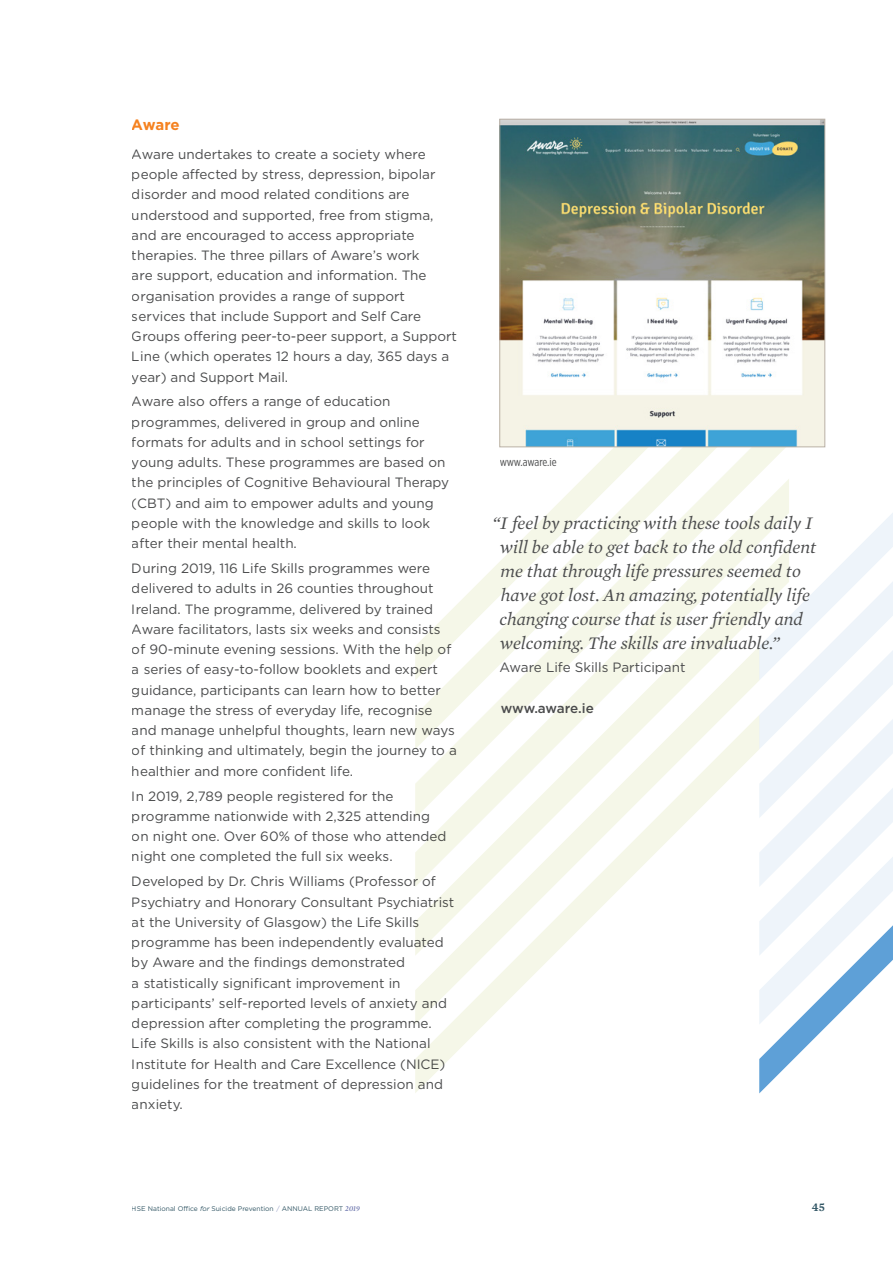
<style>
.page{position:relative;width:893px;height:1263px;background:#fff}
.page>*{position:absolute;margin:0;border:0;box-sizing:border-box;transform-origin:0 0}
.t1{font:italic 18px/24px "Mercury Text G1";color:#4b4c4d}
.t2{font:700 15px "Gotham";letter-spacing:-.015em;color:#f58220}
.t3{font:13.5px/20.2px "Gotham";color:#4b4c4d}
.t4{font:500 13.5px "Gotham";letter-spacing:-.01em;color:#4b4c4d}
.t5{font:600 12px "Mercury Text G2";color:#315564}
.t6{font:11.55px "Gotham X Narrow";letter-spacing:-.015em;color:#4b4c4d}
.t7{font:6.75px "Gotham";color:#315564}
.s1{font-style:italic}
.s2{font-weight:300;color:#6e77ae}
.s3{font-family:"Mercury Display Semi";font-style:italic;font-size:7.65px;color:#6e77ae}
</style>
<div class="page">
<svg style="left:499px;top:410px;width:260px;height:69px"></svg>
<svg style="left:515px;top:479px;width:244px;height:68px"></svg>
<svg style="left:416px;top:547px;width:343px;height:99px"></svg>
<svg style="left:415px;top:646px;width:344px;height:69px"></svg>
<svg style="left:415px;top:715px;width:344px;height:378px"></svg>
<img style="left:502px;top:121px;width:321px;height:324px">
<svg style="left:759px;top:272px;width:67px;height:69px"></svg>
<svg style="left:759px;top:341px;width:67px;height:69px;fill:#f5f3e6"></svg>
<svg style="left:759px;top:410px;width:67px;height:64px;fill:#f5f3e6"></svg>
<svg style="left:759px;top:479px;width:134px;height:68px"></svg>
<svg style="left:759px;top:547px;width:134px;height:69px"></svg>
<svg style="left:759px;top:616px;width:134px;height:69px"></svg>
<svg style="left:759px;top:685px;width:134px;height:408px"></svg>
<p class="t2" style="left:132px;top:116px;width:49px">Aware</p>
<p class="t3" style="left:132px;top:144px;width:327px">Aware undertakes to create a society where people affected by stress, depression, bipolar disorder and mood related conditions are understood and supported, free from stigma, and are encouraged to access appropriate therapies. The three pillars of Aware’s work<br>are support, education and information. The organisation provides a range of support services that include Support and Self Care Groups offering peer-to-peer support, a Support Line (which operates 12 hours a day, 365 days a year) and Support Mail.</p>
<p class="t3" style="left:132px;top:391px;width:319px">Aware also offers a range of education programmes, delivered in group and online formats for adults and in school settings for young adults. These programmes are based on the principles of Cognitive Behavioural Therapy (CBT) and aim to empower adults and young people with the knowledge and skills to look after their mental health.</p>
<p class="t3" style="left:132px;top:558px;width:327px">During 2019, 116 Life Skills programmes were delivered to adults in 26 counties throughout Ireland. The programme, delivered by trained Aware facilitators, lasts six weeks and consists of 90-minute evening sessions. With the help of a series of easy-to-follow booklets and expert guidance, participants can learn how to better manage the stress of everyday life, recognise and manage unhelpful thoughts, learn new ways of thinking and ultimately, begin the journey to a healthier and more confident life.</p>
<p class="t3" style="left:132px;top:785px;width:316px">In 2019, 2,789 people registered for the programme nationwide with 2,325 attending on night one. Over 60% of those who attended night one completed the full six weeks.</p>
<p class="t3" style="left:132px;top:871px;width:324px">Developed by Dr. Chris Williams (Professor of Psychiatry and Honorary Consultant Psychiatrist at the University of Glasgow) the Life Skills programme has been independently evaluated by Aware and the findings demonstrated<br>a statistically significant improvement in participants’ self-reported levels of anxiety and depression after completing the programme.<br>Life Skills is also consistent with the National Institute for Health and Care Excellence (NICE) guidelines for the treatment of depression and anxiety.</p>
<p class="t7" style="left:132px;top:1205px;width:230px">HSE National Office <span class="s1">for</span> Suicide Prevention <span class="s2">/</span> ANNUAL REPORT <span class="s3">2019</span></p>
<p class="t6" style="left:500px;top:455px;width:59px">www.aware.ie</p>
<p class="t1" style="left:499px;top:511px;width:318px;text-indent:-7px">“I feel by practicing with these tools daily I will be able to get back to the old confident me that through life pressures seemed to have got lost. An amazing, potentially life changing course that is user friendly and welcoming. The skills are invaluable.”</p>
<p class="t3" style="left:500px;top:657px;width:187px">Aware Life Skills Participant</p>
<p class="t4" style="left:501px;top:701px;width:95px">www.aware.ie</p>
<p class="t5" style="left:812px;top:1200px;width:15px">45</p>
</div>
